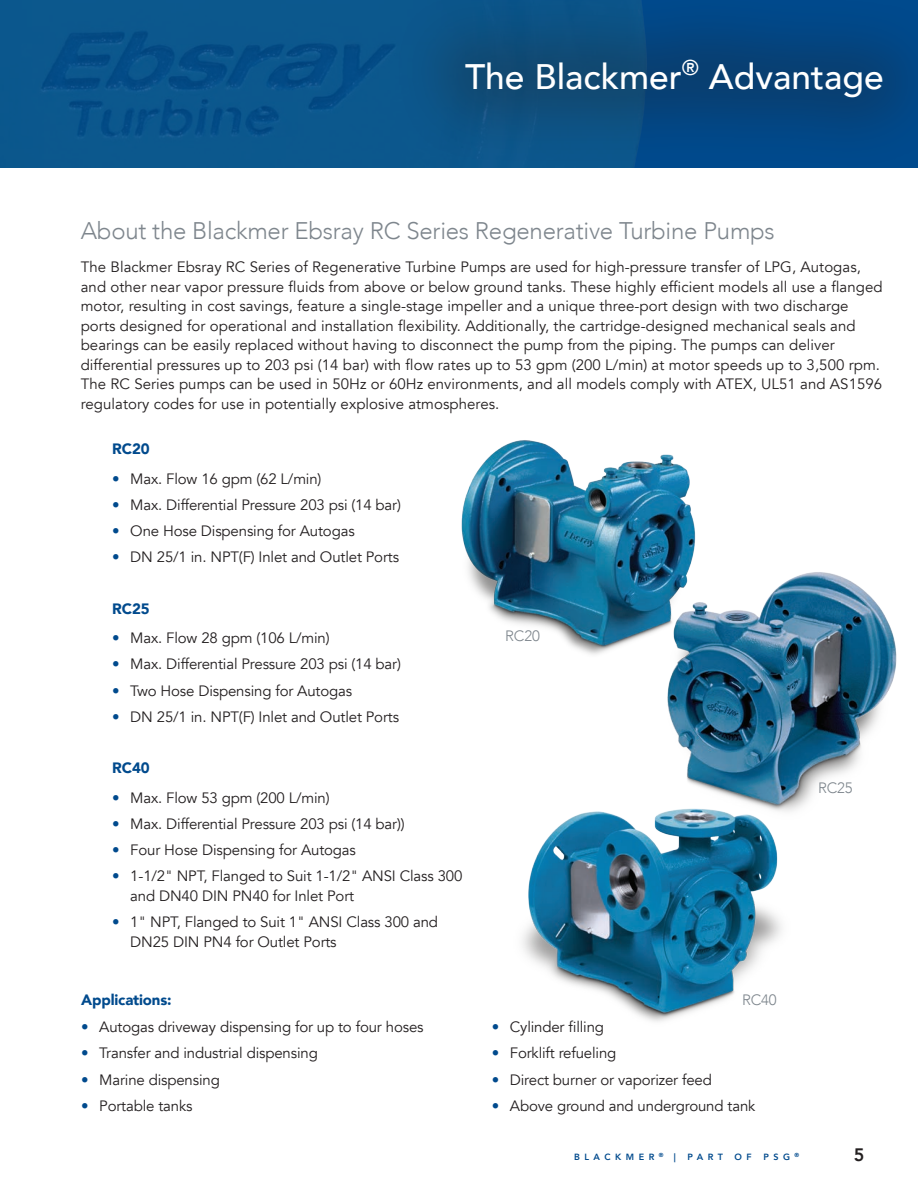
<style>
.page{position:relative;width:918px;height:1188px;background:#fff}
.page>*{position:absolute;margin:0;border:0;box-sizing:border-box;transform-origin:0 0}
.t1{font:500 35.4px "Avenir";color:#fff}
.t2{font:300 24px "Avenir";letter-spacing:-.01em;color:#7e868d}
.t3{font:800 18px "Avenir";color:#231f20}
.t4{font:15px/19.5px "Avenir";letter-spacing:.005em;color:#231f20}
.t5{font:900 15px "Avenir";letter-spacing:-.01em;color:#004a8d}
.t6{font:300 15px "Avenir";letter-spacing:-.01em;color:#7e868d}
.t7{font:800 9px "Avenir";letter-spacing:.5em;color:#004a8d}
.s1{color:#004a8d}
</style>
<div class="page">
<img style="left:0;top:0;width:391px;height:167px">
<div style="left:391px;top:0;width:527px;height:173px;background:#231f20;opacity:.3"></div>
<img style="left:522px;top:811px;width:260px;height:211px">
<img style="left:461px;top:440px;width:233px;height:215px">
<img style="left:633px;top:522px;width:264px;height:325px">
<h1 class="t1" style="left:465px;top:46px;width:420px">The Blackmer<sup>®</sup> Advantage</h1>
<h2 class="t2" style="left:81px;top:217px;width:696px">About the Blackmer Ebsray RC Series Regenerative Turbine Pumps</h2>
<p class="t4" style="left:81px;top:258px;width:803px">The Blackmer Ebsray RC Series of Regenerative Turbine Pumps are used for high-pressure transfer of LPG, Autogas, and other near vapor pressure fluids from above or below ground tanks. These highly efficient models all use a flanged motor, resulting in cost savings, feature a single-stage impeller and a unique three-port design with two discharge ports designed for operational and installation flexibility. Additionally, the cartridge-designed mechanical seals and bearings can be easily replaced without having to disconnect the pump from the piping. The pumps can deliver differential pressures up to 203 psi (14 bar) with flow rates up to 53 gpm (200 L/min) at motor speeds up to 3,500 rpm.<br>The RC Series pumps can be used in 50Hz or 60Hz environments, and all models comply with ATEX, UL51 and AS1596 regulatory codes for use in potentially explosive atmospheres.</p>
<p class="t5" style="left:112px;top:436px;width:39px">RC20</p>
<p class="t4" style="left:112px;top:469px;width:211px"><span class="s1">•</span> Max. Flow 16 gpm (62 L/min)</p>
<p class="t4" style="left:112px;top:495px;width:290px"><span class="s1">•</span> Max. Differential Pressure 203 psi (14 bar)</p>
<p class="t4" style="left:112px;top:521px;width:244px"><span class="s1">•</span> One Hose Dispensing for Autogas</p>
<p class="t4" style="left:112px;top:548px;width:288px"><span class="s1">•</span> DN 25/1 in. NPT(F) Inlet and Outlet Ports</p>
<p class="t5" style="left:112px;top:595px;width:39px">RC25</p>
<p class="t4" style="left:112px;top:628px;width:219px"><span class="s1">•</span> Max. Flow 28 gpm (106 L/min)</p>
<p class="t4" style="left:112px;top:655px;width:290px"><span class="s1">•</span> Max. Differential Pressure 203 psi (14 bar)</p>
<p class="t4" style="left:112px;top:681px;width:241px"><span class="s1">•</span> Two Hose Dispensing for Autogas</p>
<p class="t4" style="left:112px;top:707px;width:288px"><span class="s1">•</span> DN 25/1 in. NPT(F) Inlet and Outlet Ports</p>
<p class="t5" style="left:112px;top:755px;width:39px">RC40</p>
<p class="t4" style="left:112px;top:788px;width:219px"><span class="s1">•</span> Max. Flow 53 gpm (200 L/min)</p>
<p class="t4" style="left:112px;top:814px;width:294px"><span class="s1">•</span> Max. Differential Pressure 203 psi (14 bar))</p>
<p class="t4" style="left:112px;top:840px;width:245px"><span class="s1">•</span> Four Hose Dispensing for Autogas</p>
<p class="t4" style="left:130px;top:867px;width:334px;text-indent:-18px"><span class="s1">•</span> 1-1/2" NPT, Flanged to Suit 1-1/2" ANSI Class 300 and DN40 DIN PN40 for Inlet Port</p>
<p class="t4" style="left:130px;top:912px;width:309px;text-indent:-18px"><span class="s1">•</span> 1" NPT, Flanged to Suit 1" ANSI Class 300 and<br>DN25 DIN PN4 for Outlet Ports</p>
<p class="t6" style="left:505px;top:627px;width:36px">RC20</p>
<p class="t6" style="left:818px;top:779px;width:36px">RC25</p>
<p class="t5" style="left:81px;top:987px;width:92px">Applications:</p>
<p class="t4" style="left:81px;top:1017px;width:344px"><span class="s1">•</span> Autogas driveway dispensing for up to four hoses</p>
<p class="t4" style="left:81px;top:1044px;width:238px"><span class="s1">•</span> Transfer and industrial dispensing</p>
<p class="t4" style="left:81px;top:1070px;width:140px"><span class="s1">•</span> Marine dispensing</p>
<p class="t4" style="left:81px;top:1097px;width:113px"><span class="s1">•</span> Portable tanks</p>
<p class="t6" style="left:742px;top:991px;width:36px">RC40</p>
<p class="t4" style="left:492px;top:1017px;width:114px"><span class="s1">•</span> Cylinder filling</p>
<p class="t4" style="left:492px;top:1043px;width:126px"><span class="s1">•</span> Forklift refueling</p>
<p class="t4" style="left:492px;top:1070px;width:222px"><span class="s1">•</span> Direct burner or vaporizer feed</p>
<p class="t4" style="left:492px;top:1096px;width:265px"><span class="s1">•</span> Above ground and underground tank</p>
<p class="t7" style="left:574px;top:1149px;width:103px">BLACKMER <sup>®</sup> |</p>
<p class="t7" style="left:687px;top:1149px;width:37px">PART</p>
<p class="t7" style="left:735px;top:1149px;width:19px">O F</p>
<p class="t7" style="left:763px;top:1149px;width:37px">PSG <sup>®</sup></p>
<p class="t3" style="left:854px;top:1140px;width:12px">5</p>
</div>
